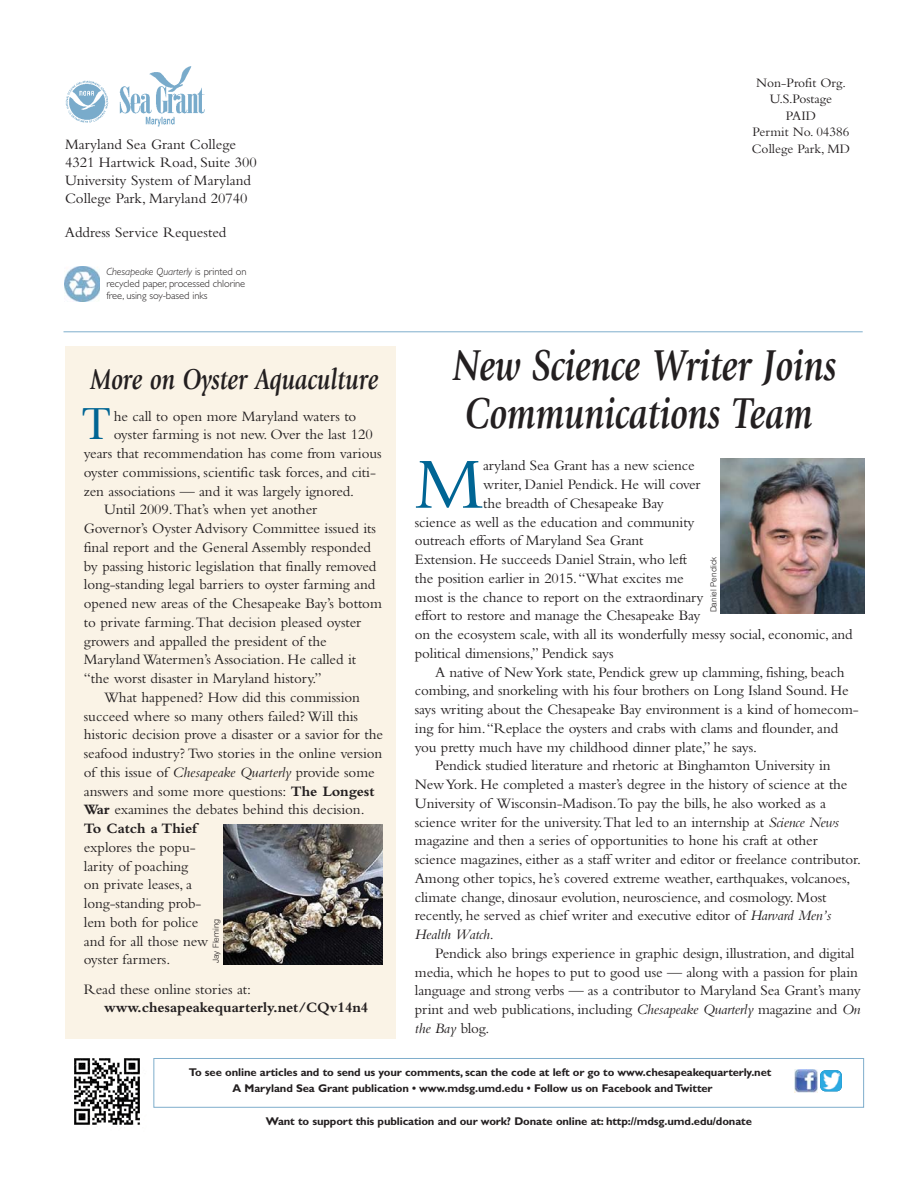
<style>
.page{position:relative;width:918px;height:1188px;background:#fff}
.page>*{position:absolute;margin:0;border:0;box-sizing:border-box;transform-origin:0 0}
.t1{font:75.3px "Bembo";color:#006594}
.t2{font:46.8px "Giovanni";color:#006594}
.t3{font:italic 700 45px "Giovanni";color:#231f20;scale:.8 1}
.t4{font:italic 700 30px "Giovanni";color:#231f20;scale:.8 1}
.t5{font:15px/18.8px "Bembo";letter-spacing:-.01em;color:#231f20}
.t6{font:700 15px "Bembo";letter-spacing:-.005em;color:#231f20}
.t7{font:italic 15px "Bembo";letter-spacing:-.01em;color:#231f20}
.t8{font:13.5px/16.5px "Bembo";color:#231f20;text-align:center}
.t9{font:700 11.25px/16.5px "Gill Sans";letter-spacing:-.01em;color:#231f20}
.t10{font:300 10.5px/12px "Gill Sans";letter-spacing:-.01em;color:#231f20}
.t11{font:300 8.25px "Helvetica";color:#231f20}
.s1{font-style:italic}
.s2{font-weight:700}
.s3{font-style:normal}
</style>
<div class="page">
<div style="left:65px;top:346px;width:330px;height:693px;background:#faf3e6"></div>
<img style="left:119px;top:66px;width:86px;height:61px">
<img style="left:65px;top:80px;width:44px;height:43px">
<hr style="left:64px;top:331px;width:799px;height:1px;background:#7faecc">
<img style="left:74px;top:1058px;width:66px;height:67px">
<img style="left:65px;top:267px;width:35px;height:34px">
<div style="left:153px;top:1058px;width:711px;height:50px;border:1px solid #7faecc"></div>
<img style="left:794px;top:1069px;width:23px;height:23px">
<img style="left:820px;top:1070px;width:22px;height:21px">
<img style="left:721px;top:459px;width:143px;height:155px">
<img style="left:223px;top:824px;width:159px;height:141px">
<p class="t8" style="left:753px;top:74px;width:98px">Non-Profit Org.<br>U.S.Postage<br>PAID<br>Permit No. 04386</p>
<p class="t5" style="left:65px;top:135px;width:173px">Maryland Sea Grant College</p>
<p class="t8" style="left:752px;top:140px;width:100px">College Park, MD</p>
<p class="t5" style="left:65px;top:153px;width:193px;line-height:18px">4321 Hartwick Road, Suite 300<br>University System of Maryland<br>College Park, Maryland 20740</p>
<p class="t5" style="left:65px;top:222px;width:163px">Address Service Requested</p>
<p class="t10" style="left:106px;top:266px;width:142px"><span class="s1">Chesapeake Quarterly</span> is printed on recycled paper, processed chlorine free, using soy-based inks</p>
<h3 class="t4" style="left:90px;top:362px;width:361px">More on Oyster Aquaculture</h3>
<h2 class="t2" style="left:84px;top:398px;width:27px">T</h2>
<p class="t5" style="left:114px;top:406px;width:260px">he call to open more Maryland waters to oyster farming is not new. Over the last 120</p>
<p class="t5" style="left:84px;top:444px;width:300px">years that recommendation has come from various</p>
<p class="t5" style="left:84px;top:463px;width:294px">oyster commissions, scientific task forces, and citi-</p>
<p class="t5" style="left:84px;top:481px;width:272px">zen associations — and it was largely ignored.</p>
<p class="t5" style="left:104px;top:500px;width:215px">Until 2009. That’s when yet another</p>
<p class="t5" style="left:84px;top:519px;width:294px">Governor’s Oyster Advisory Committee issued its</p>
<p class="t5" style="left:84px;top:538px;width:289px">final report and the General Assembly responded</p>
<p class="t5" style="left:84px;top:556px;width:294px">by passing historic legislation that finally removed</p>
<p class="t5" style="left:84px;top:575px;width:293px">long-standing legal barriers to oyster farming and</p>
<p class="t5" style="left:84px;top:594px;width:300px">opened new areas of the Chesapeake Bay’s bottom</p>
<p class="t5" style="left:84px;top:613px;width:279px">to private farming. That decision pleased oyster</p>
<p class="t5" style="left:84px;top:631px;width:244px">growers and appalled the president of the</p>
<p class="t5" style="left:84px;top:650px;width:274px">Maryland Watermen’s Association. He called it</p>
<p class="t5" style="left:84px;top:669px;width:239px">“the worst disaster in Maryland history.”</p>
<p class="t5" style="left:104px;top:688px;width:258px">What happened? How did this commission</p>
<p class="t5" style="left:84px;top:706px;width:276px">succeed where so many others failed? Will this</p>
<p class="t5" style="left:84px;top:725px;width:301px">historic decision prove a disaster or a savior for the</p>
<p class="t5" style="left:84px;top:744px;width:300px">seafood industry? Two stories in the online version</p>
<p class="t5" style="left:84px;top:763px;width:292px">of this issue of <span class="s1">Chesapeake Quarterly</span> provide some</p>
<p class="t5" style="left:84px;top:781px;width:292px">answers and some more questions: <span class="s2">The Longest</span></p>
<p class="t5" style="left:84px;top:800px;width:282px"><span class="s2">War</span> examines the debates behind this decision.</p>
<p class="t6" style="left:84px;top:820px;width:115px">To Catch a Thief</p>
<p class="t5" style="left:84px;top:838px;width:126px">explores the popu&shy;larity of poaching<br>on private leases, a long-standing prob&shy;lem both for police and for all those new oyster farmers.</p>
<p class="t5" style="left:84px;top:979px;width:169px">Read these online stories at:</p>
<p class="t6" style="left:104px;top:999px;width:266px">www.chesapeakequarterly.net/CQv14n4</p>
<p class="t11" style="left:213px;top:963px;width:46px;rotate:-90deg">Jay Fleming</p>
<h3 class="t3" style="left:453px;top:340px;width:481px">New Science Writer Joins</h3>
<h3 class="t3" style="left:465px;top:388px;width:436px">Communications Team</h3>
<h1 class="t1" style="left:415px;top:440px;width:70px">M</h1>
<p class="t5" style="left:483px;top:456px;width:213px">aryland Sea Grant has a new science</p>
<p class="t5" style="left:483px;top:475px;width:219px">writer, Daniel Pendick. He will cover</p>
<p class="t5" style="left:483px;top:493px;width:182px">the breadth of Chesapeake Bay</p>
<p class="t5" style="left:415px;top:512px;width:281px">science as well as the education and community</p>
<p class="t5" style="left:415px;top:531px;width:230px">outreach efforts of Maryland Sea Grant</p>
<p class="t5" style="left:415px;top:550px;width:274px">Extension. He succeeds Daniel Strain, who left</p>
<p class="t5" style="left:415px;top:568px;width:270px">the position earlier in 2015. “What excites me</p>
<p class="t5" style="left:415px;top:587px;width:290px">most is the chance to report on the extraordinary</p>
<p class="t5" style="left:415px;top:606px;width:287px">effort to restore and manage the Chesapeake Bay</p>
<p class="t5" style="left:415px;top:625px;width:439px">on the ecosystem scale, with all its wonderfully messy social, economic, and</p>
<p class="t5" style="left:415px;top:643px;width:200px">political dimensions,” Pendick says</p>
<p class="t5" style="left:435px;top:662px;width:411px">A native of New York state, Pendick grew up clamming, fishing, beach</p>
<p class="t5" style="left:415px;top:681px;width:435px">combing, and snorkeling with his four brothers on Long Island Sound. He</p>
<p class="t5" style="left:415px;top:700px;width:445px">says writing about the Chesapeake Bay environment is a kind of homecom-</p>
<p class="t5" style="left:415px;top:718px;width:425px">ing for him. “Replace the oysters and crabs with clams and flounder, and</p>
<p class="t5" style="left:415px;top:737px;width:344px">you pretty much have my childhood dinner plate,” he says.</p>
<p class="t5" style="left:435px;top:756px;width:397px">Pendick studied literature and rhetoric at Binghamton University in</p>
<p class="t5" style="left:415px;top:775px;width:434px">New York. He completed a master’s degree in the history of science at the</p>
<p class="t5" style="left:415px;top:793px;width:413px">University of Wisconsin-Madison. To pay the bills, he also worked as a</p>
<p class="t5" style="left:415px;top:812px;width:425px">science writer for the university. That led to an internship at <span class="s1">Science News</span></p>
<p class="t5" style="left:415px;top:831px;width:404px">magazine and then a series of opportunities to hone his craft at other</p>
<p class="t5" style="left:415px;top:850px;width:448px">science magazines, either as a staff writer and editor or freelance contributor.</p>
<p class="t5" style="left:415px;top:868px;width:437px">Among other topics, he’s covered extreme weather, earthquakes, volcanoes,</p>
<p class="t5" style="left:415px;top:887px;width:413px">climate change, dinosaur evolution, neuroscience, and cosmology. Most</p>
<p class="t5" style="left:415px;top:906px;width:418px">recently, he served as chief writer and executive editor of <span class="s1">Harvard Men’s</span></p>
<p class="t7" style="left:415px;top:926px;width:80px">Health Watch<span class="s3">.</span></p>
<p class="t5" style="left:435px;top:943px;width:421px">Pendick also brings experience in graphic design, illustration, and digital</p>
<p class="t5" style="left:415px;top:962px;width:445px">media, which he hopes to put to good use — along with a passion for plain</p>
<p class="t5" style="left:415px;top:981px;width:447px">language and strong verbs — as a contributor to Maryland Sea Grant’s many</p>
<p class="t5" style="left:415px;top:1000px;width:447px">print and web publications, including <span class="s1">Chesapeake Quarterly</span> magazine and <span class="s1">On</span></p>
<p class="t7" style="left:415px;top:1019px;width:76px">the Bay <span class="s3">blog.</span></p>
<p class="t11" style="left:710px;top:612px;width:57px;rotate:-90deg">Daniel Pendick</p>
<p class="t9" style="left:233px;top:1065px;width:540px;text-indent:-44px">To see online articles and to send us your comments, scan the code at left or go to www.chesapeakequarterly.net<br>A Maryland Sea Grant publication • www.mdsg.umd.edu • Follow us on Facebook and Twitter</p>
<p class="t9" style="left:266px;top:1114px;width:488px">Want to support this publication and our work? Donate online at: http://mdsg.umd.edu/donate</p>
</div>
